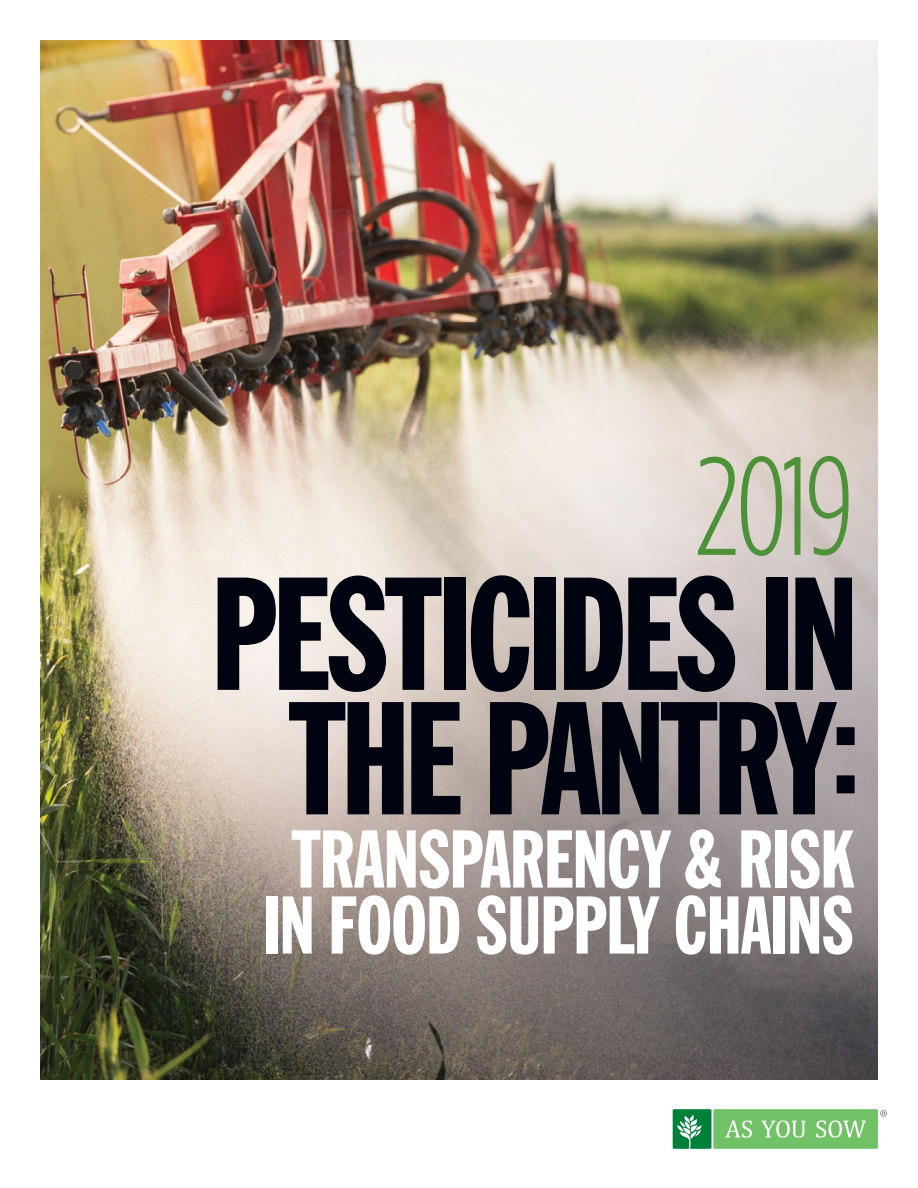
<style>
.page{position:relative;width:918px;height:1188px;background:#fff}
.page>*{position:absolute;margin:0;border:0;box-sizing:border-box;transform-origin:0 0}
.t1{font:extra-condensed 159px/124.5px "Franklin Gothic BT";letter-spacing:-.035em;color:#000310;text-align:center}
.t2{font:300 139.5px "Gotham Condensed";color:#4d9139}
.t3{font:extra-condensed 81px/66px "Franklin Gothic BT";letter-spacing:-.015em;color:#fff;text-align:center}
.s1{font-size:132px}
</style>
<div class="page">
<img style="left:40px;top:40px;width:838px;height:1040px">
<div style="left:713px;top:1109px;width:165px;height:40px;background:#71c167;border-radius:2px"></div>
<svg style="left:673px;top:1109px;width:38px;height:40px;background:#2b955c"></svg>
<svg style="left:725px;top:1120px;width:27px;height:18px"></svg>
<svg style="left:761px;top:1120px;width:45px;height:18px"></svg>
<svg style="left:816px;top:1120px;width:50px;height:18px"></svg>
<svg style="left:880px;top:1110px;width:7px;height:7px"></svg>
<h2 class="t2" style="left:694px;top:457px;width:161px">2019</h2>
<h1 class="t1" style="left:211px;top:586px;width:649px">PESTICIDES IN<br>THE PANTRY<span class="s1">:</span></h1>
<p class="t3" style="left:263px;top:833px;width:593px">TRANSPARENCY &amp; RISK<br>IN FOOD SUPPLY CHAINS</p>
</div>
